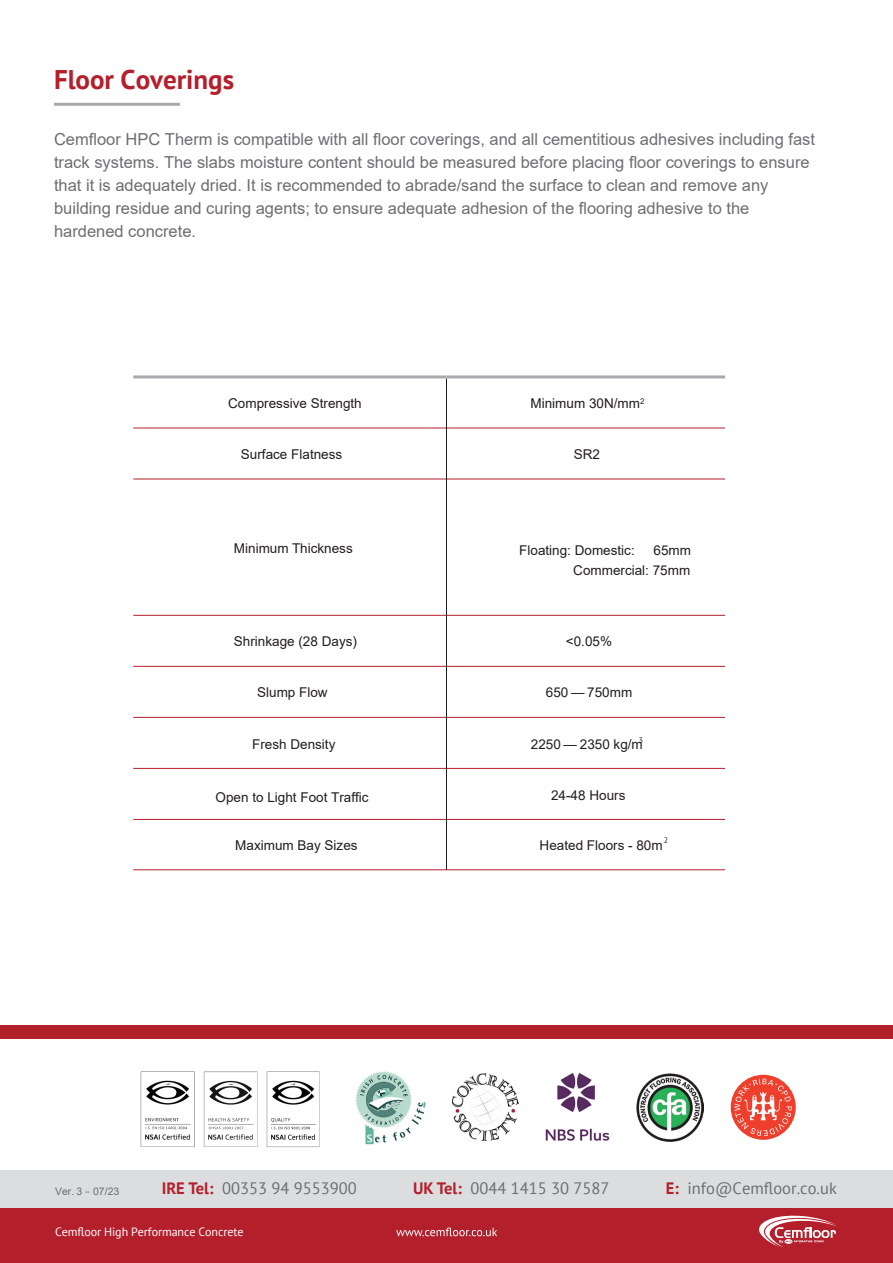
<style>
.page{position:relative;width:893px;height:1263px;background:#fff}
.page>*{position:absolute;margin:0;border:0;box-sizing:border-box;transform-origin:0 0}
.t1{font:700 27px "PT Sans";color:#b41f2c}
.t2{font:16.5px/23px "Arial";color:#6d6e71}
.t3{font:16.5px "PT Sans";color:#6c6d70}
.t4{font:13.5px "Arial";color:#201d1e}
.t5{font:13.5px/19.8px "Arial";color:#201d1e;text-align:right}
.t6{font:12px "PT Sans";letter-spacing:-.005em;color:#fff}
.t7{font:10.5px "Arial";color:#6c6d70}
.t8{font:7.8px "PT Sans";color:#201d1e}
.s1{font-style:inherit}
.s2{font-family:"PT Sans"}
.s3{font-weight:700;color:#b41f2c}
</style>
<div class="page">
<div style="left:0;top:1170px;width:893px;height:39px;background:#dcddde"></div>
<div style="left:0;top:1209px;width:893px;height:54px;background:#b41f2c"></div>
<svg style="left:759px;top:1216px;width:78px;height:31px"></svg>
<svg style="left:396px;top:1227px;width:101px;height:9px"></svg>
<div style="left:0;top:1025px;width:893px;height:13px;background:#b41f2c"></div>
<hr style="left:133px;top:428px;width:313px;height:1px;background:#b41f2c">
<hr style="left:447px;top:428px;width:278px;height:1px;background:#b41f2c">
<hr style="left:133px;top:479px;width:313px;height:1px;background:#b41f2c">
<hr style="left:447px;top:479px;width:278px;height:1px;background:#b41f2c">
<hr style="left:133px;top:615px;width:313px;height:1px;background:#b41f2c">
<hr style="left:447px;top:615px;width:278px;height:1px;background:#b41f2c">
<hr style="left:133px;top:666px;width:313px;height:1px;background:#b41f2c">
<hr style="left:447px;top:666px;width:278px;height:1px;background:#b41f2c">
<hr style="left:133px;top:717px;width:313px;height:1px;background:#b41f2c">
<hr style="left:447px;top:717px;width:278px;height:1px;background:#b41f2c">
<hr style="left:133px;top:768px;width:313px;height:1px;background:#b41f2c">
<hr style="left:447px;top:768px;width:278px;height:1px;background:#b41f2c">
<hr style="left:133px;top:819px;width:313px;height:1px;background:#b41f2c">
<hr style="left:446px;top:819px;width:279px;height:1px;background:#b41f2c">
<hr style="left:446px;top:378px;width:1px;height:50px;background:#201d1e">
<hr style="left:446px;top:428px;width:1px;height:51px;background:#201d1e">
<hr style="left:446px;top:479px;width:1px;height:136px;background:#201d1e">
<hr style="left:446px;top:615px;width:1px;height:51px;background:#201d1e">
<hr style="left:446px;top:666px;width:1px;height:51px;background:#201d1e">
<hr style="left:446px;top:717px;width:1px;height:51px;background:#201d1e">
<hr style="left:446px;top:768px;width:1px;height:51px;background:#201d1e">
<hr style="left:133px;top:375px;width:313px;height:3px;background:#a7aaac">
<hr style="left:446px;top:375px;width:279px;height:3px;background:#a7aaac">
<hr style="left:133px;top:869px;width:313px;height:1px;background:#b41f2c">
<hr style="left:447px;top:869px;width:278px;height:1px;background:#b41f2c">
<hr style="left:446px;top:819px;width:1px;height:51px;background:#201d1e">
<hr style="left:54px;top:103px;width:126px;height:3px;background:#a7aaac">
<img style="left:140px;top:1071px;width:55px;height:76px">
<img style="left:203px;top:1071px;width:55px;height:76px">
<img style="left:266px;top:1071px;width:54px;height:77px">
<div style="left:731px;top:1075px;width:65px;height:65px;background:#ee3f2d;border-radius:50%"></div>
<svg style="left:734px;top:1078px;width:58px;height:58px"></svg>
<img style="left:546px;top:1073px;width:63px;height:68px">
<img style="left:356px;top:1071px;width:70px;height:73px">
<img style="left:637px;top:1074px;width:67px;height:67px">
<img style="left:453px;top:1074px;width:66px;height:67px">
<h1 class="t1" style="left:54px;top:61px;width:182px">Floor Coverings</h1>
<p class="t2" style="left:54px;top:128px;width:763px">Cemfloor HPC Therm is compatible with all floor coverings, and all cementitious adhesives including fast track systems. The slabs moisture content should be measured before placing floor coverings to ensure that it is adequately dried. It is recommended to abrade/sand the surface to clean and remove any building residue and curing agents; to ensure adequate adhesion of the flooring adhesive to the hardened concrete.</p>
<p class="t4" style="left:228px;top:394px;width:135px">Compressive Strength</p>
<p class="t4" style="left:531px;top:394px;width:115px">Minimum <span class="s1">30</span>N/mm<sup>2</sup></p>
<p class="t4" style="left:241px;top:445px;width:103px">Surface Flatness</p>
<p class="t4" style="left:574px;top:445px;width:28px">SR2</p>
<p class="t4" style="left:234px;top:539px;width:120px">Minimum Thickness</p>
<p class="t4" style="left:519px;top:541px;width:117px">Floating: <span class="s1">Domestic:</span></p>
<p class="t5" style="left:573px;top:540px;width:119px">65mm<br>Commercial: 75<span class="s1">mm</span></p>
<p class="t4" style="left:234px;top:632px;width:125px">Shrinkage (28 Days)</p>
<p class="t4" style="left:566px;top:632px;width:48px">&lt;0.05%</p>
<p class="t4" style="left:257px;top:683px;width:72px">Slump Flow</p>
<p class="t4" style="left:546px;top:683px;width:88px">650 — 750mm</p>
<p class="t4" style="left:252px;top:734px;width:85px">Fresh Density</p>
<p class="t4" style="left:531px;top:734px;width:113px">2250 — 2350 kg/m</p>
<p class="t8" style="left:639px;top:736px;width:6px">3</p>
<p class="t4" style="left:216px;top:788px;width:155px">Open to Light Foot Traffic</p>
<p class="t4" style="left:551px;top:785px;width:76px">24-48 Hours</p>
<p class="t8" style="left:664px;top:836px;width:6px">2</p>
<p class="t4" style="left:235px;top:836px;width:124px">Maximum Bay Sizes</p>
<p class="t4" style="left:540px;top:836px;width:125px">Heated Floors - <span class="s1">8</span>0m</p>
<p class="t7" style="left:55px;top:1184px;width:66px">Ver. 3 <span class="s2">–</span> 07/23</p>
<p class="t3" style="left:162px;top:1178px;width:197px"><span class="s3">IRE Tel:</span> 00353 94 9553900</p>
<p class="t3" style="left:413px;top:1178px;width:198px"><span class="s3">UK Tel:</span> 0044 1415 30 7587</p>
<p class="t3" style="left:666px;top:1178px;width:173px"><span class="s3">E:</span> info@Cemfloor.co.uk</p>
<p class="t6" style="left:55px;top:1224px;width:190px">Cemfloor High Performance Concrete</p>
</div>
